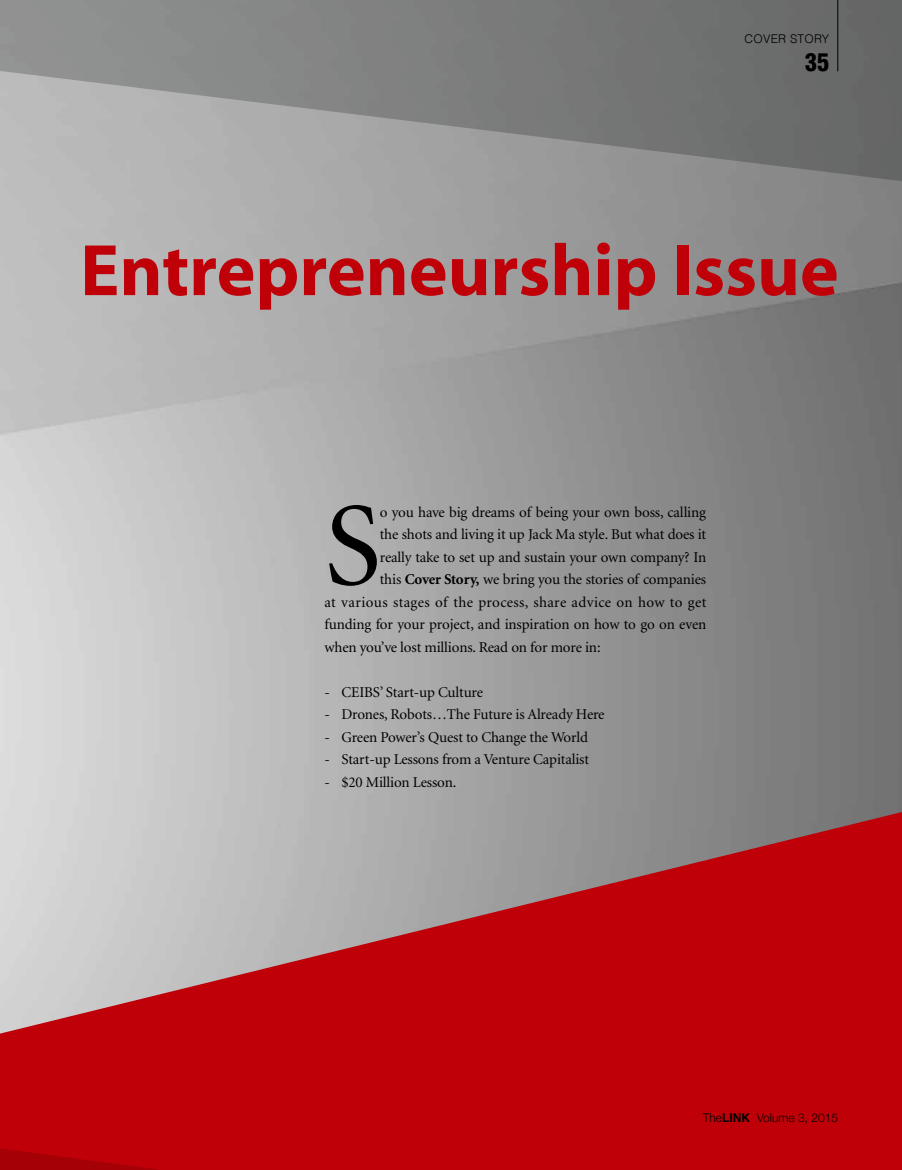
<style>
.page{position:relative;width:902px;height:1170px;background:#fff}
.page>*{position:absolute;margin:0;border:0;box-sizing:border-box;transform-origin:0 0}
.t1{font:118.8px "Minion";color:#000}
.t2{font:700 73.5px "Myriad";color:#bf0008}
.t3{font:900 condensed 24px "Helvetica";color:#000}
.t4{font:15px "Minion";letter-spacing:-.01em;color:#000}
.t5{font:15px "Minion";letter-spacing:.025em;color:#000}
.t6{font:300 12px "Helvetica Neue";color:#000}
.t7{font:300 12px "Helvetica";letter-spacing:.02em;color:#000}
.s1{font-weight:700}
.s2{font-family:"Helvetica";font-weight:700}
</style>
<div class="page">
<img style="left:0;top:182px;width:901px;height:630px">
<svg style="left:0;top:812px;width:901px;height:357px;background:#bb494e"></svg>
<div style="left:0;top:1023px;width:521px;height:146px;background:#bf0008"></div>
<svg style="left:0;top:0;width:901px;height:182px;background:#888"></svg>
<hr style="left:837px;top:0;width:1px;height:71px;background:#000">
<p class="t7" style="left:744px;top:29px;width:86px">COVER STORY</p>
<h3 class="t3" style="left:805px;top:47px;width:25px">35</h3>
<h2 class="t2" style="left:80px;top:232px;width:760px">Entrepreneurship Issue</h2>
<h1 class="t1" style="left:324px;top:487px;width:58px">S</h1>
<p class="t4" style="left:380px;top:504px;width:328px">o you have big dreams of being your own boss, calling</p>
<p class="t4" style="left:380px;top:527px;width:328px">the shots and living it up Jack Ma style. But what does it</p>
<p class="t4" style="left:380px;top:549px;width:328px">really take to set up and sustain your own company? In</p>
<p class="t4" style="left:380px;top:572px;width:328px">this <span class="s1">Cover Story,</span> we bring you the stories of companies</p>
<p class="t5" style="left:324px;top:594px;width:383px">at various stages of the process, share advice on how to get</p>
<p class="t4" style="left:324px;top:617px;width:383px">funding for your project, and inspiration on how to go on even</p>
<p class="t4" style="left:324px;top:639px;width:278px">when you’ve lost millions. Read on for more in:</p>
<p class="t4" style="left:324px;top:684px;width:160px">- CEIBS’ Start-up Culture</p>
<p class="t4" style="left:324px;top:707px;width:282px">- Drones, Robots…The Future is Already Here</p>
<p class="t4" style="left:324px;top:729px;width:265px">- Green Power’s Quest to Change the World</p>
<p class="t4" style="left:324px;top:752px;width:266px">- Start-up Lessons from a Venture Capitalist</p>
<p class="t4" style="left:324px;top:774px;width:133px">- $20 Million Lesson.</p>
<p class="t6" style="left:702px;top:1108px;width:137px">the<span class="s2">LINK</span> Volume 3, 2015</p>
</div>
